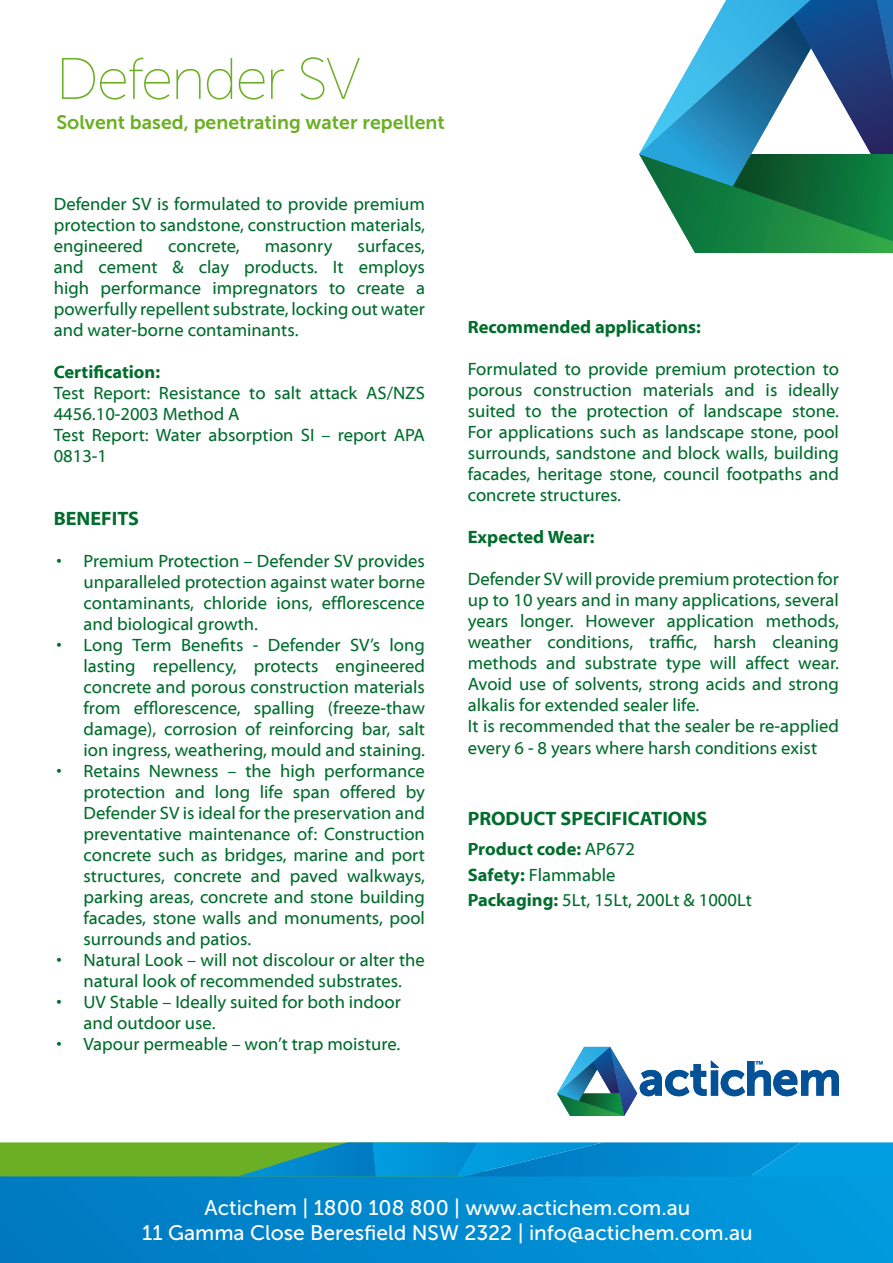
<style>
.page{position:relative;width:893px;height:1263px;background:#fff}
.page>*{position:absolute;margin:0;border:0;box-sizing:border-box;transform-origin:0 0}
.t1{font:300 58.5px "Museo Sans Display";color:#6baf24}
.t2{font:21px "Museo Sans 500";color:#fff}
.t3{font:19.5px "Museo Sans 700";color:#6baf24}
.t4{font:700 19.5px "Myriad Web Pro";color:#006d2c}
.t5{font:18px/21px "Myriad Web Pro";color:#006d2c;text-align:justify}
.t6{font:700 18px "Myriad Web Pro";color:#006d2c}
.s1{font-weight:400}
.s2{font-weight:700}
</style>
<div class="page">
<div style="left:0;top:1176px;width:893px;height:87px;background:linear-gradient(to right,#0079c0,#019bde)"></div>
<svg style="left:639px;top:0;width:254px;height:253px"></svg>
<svg style="left:557px;top:1047px;width:282px;height:69px"></svg>
<svg style="left:0;top:1142px;width:893px;height:34px;background:#269a9b"></svg>
<p class="t1" style="left:56px;top:48px;width:305px">Defender SV</p>
<p class="t3" style="left:56px;top:111px;width:390px">Solvent based, penetrating water repellent</p>
<p class="t5" style="left:54px;top:194px;width:373px">Defender SV is formulated to provide premium protection to sandstone, construction materials, engineered</p>
<p class="t5" style="left:54px;top:236px;width:373px;text-indent:304px">surfaces, and cement &amp; clay products. It employs high performance impregnators to create a powerfully repellent substrate, locking out water and water-borne contaminants.</p>
<p class="t6" style="left:54px;top:362px;width:108px">Certification:</p>
<p class="t5" style="left:54px;top:383px;width:373px">Test Report: Resistance to salt attack AS/NZS<br>4456.10-2003 Method A</p>
<p class="t5" style="left:54px;top:425px;width:373px">Test Report: Water absorption SI – report APA<br>0813-1</p>
<p class="t5" style="left:168px;top:236px;width:73px">concrete,</p>
<p class="t5" style="left:265px;top:236px;width:69px">masonry</p>
<p class="t4" style="left:54px;top:508px;width:87px">BENEFITS</p>
<p class="t5" style="left:84px;top:551px;width:343px;text-indent:-27px">• Premium Protection – Defender SV provides unparalleled protection against water borne contaminants, chloride ions, efflorescence and biological growth.</p>
<p class="t5" style="left:84px;top:635px;width:343px;text-indent:-27px">• Long Term Benefits - Defender SV’s long lasting repellency, protects engineered concrete and porous construction materials from efflorescence, spalling (freeze-thaw damage), corrosion of reinforcing bar, salt ion ingress, weathering, mould and staining.</p>
<p class="t5" style="left:84px;top:761px;width:343px;text-indent:-27px">• Retains Newness – the high performance protection and long life span offered by Defender SV is ideal for the preservation and preventative maintenance of: Construction concrete such as bridges, marine and port structures, concrete and paved walkways, parking areas, concrete and stone building facades, stone walls and monuments, pool surrounds and patios.</p>
<p class="t5" style="left:57px;top:950px;width:370px;text-align:center">• Natural Look – will not discolour or alter the natural look of recommended substrates.</p>
<p class="t5" style="left:84px;top:992px;width:319px;text-indent:-27px">• UV Stable – Ideally suited for both indoor and outdoor use.</p>
<p class="t5" style="left:57px;top:1034px;width:345px">• Vapour permeable – won’t trap moisture.</p>
<p class="t6" style="left:468px;top:317px;width:235px">Recommended applications:</p>
<p class="t5" style="left:468px;top:359px;width:373px">Formulated to provide premium protection to porous construction materials and is ideally suited to the protection of landscape stone.<br>For applications such as landscape stone, pool surrounds, sandstone and block walls, building facades, heritage stone, council footpaths and concrete structures.</p>
<p class="t6" style="left:468px;top:527px;width:128px">Expected Wear:</p>
<p class="t5" style="left:468px;top:569px;width:373px">Defender SV will provide premium protection for up to 10 years and in many applications, several years longer. However application methods, weather conditions, traffic, harsh cleaning methods and substrate type will affect wear.<br>Avoid use of solvents, strong acids and strong alkalis for extended sealer life.</p>
<p class="t5" style="left:468px;top:716px;width:373px;line-height:21.6px">It is recommended that the sealer be re-applied every 6 - 8 years where harsh conditions exist</p>
<p class="t4" style="left:468px;top:808px;width:241px">PRODUCT SPECIFICATIONS</p>
<p class="t6" style="left:468px;top:839px;width:169px">Product code: <span class="s1">AP672</span></p>
<p class="t5" style="left:468px;top:864px;width:149px"><span class="s2">Safety:</span> Flammable</p>
<p class="t5" style="left:468px;top:890px;width:286px"><span class="s2">Packaging:</span> 5Lt, 15Lt, 200Lt &amp; 1000Lt</p>
<p class="t2" style="left:204px;top:1196px;width:487px">Actichem | 1800 108 800 | www.actichem.com.au</p>
<p class="t2" style="left:142px;top:1221px;width:612px">11 Gamma Close Beresfield NSW 2322 | info@actichem.com.au</p>
</div>
